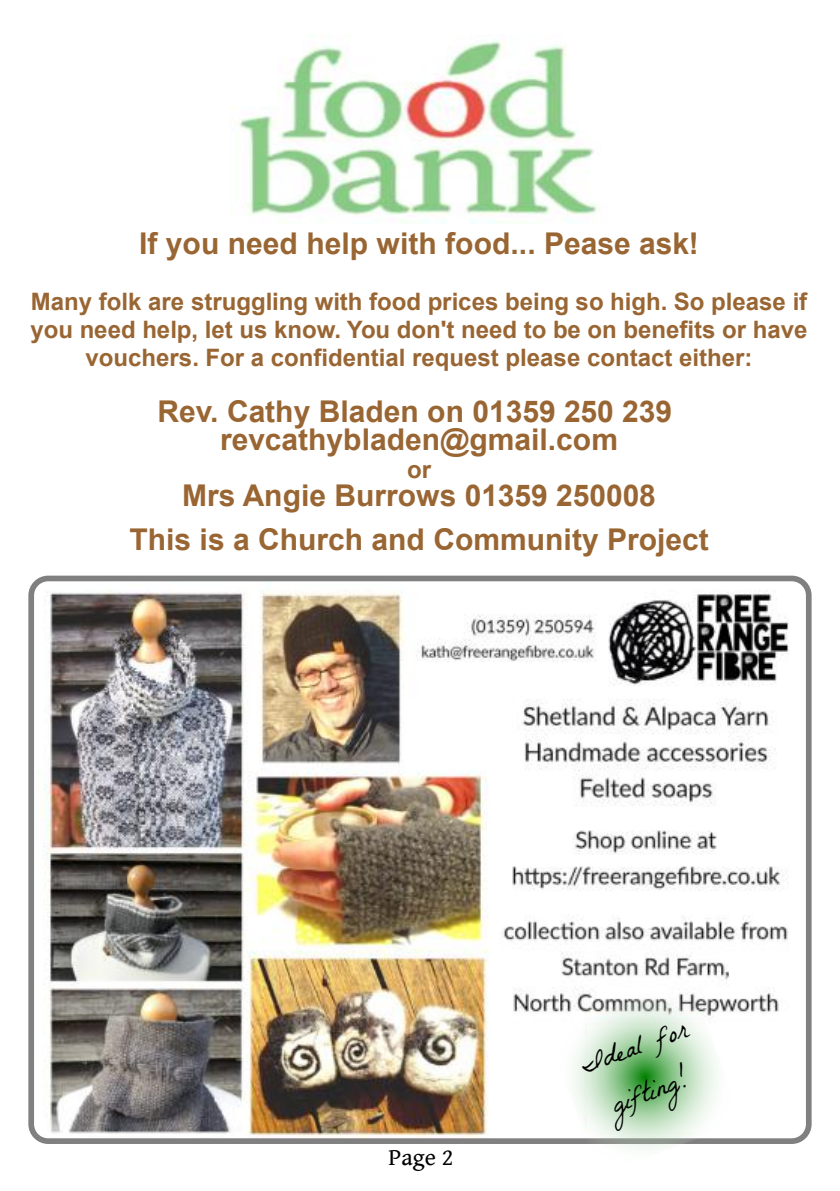
<style>
.page{position:relative;width:840px;height:1191px;background:#fff}
.page>*{position:absolute;margin:0;border:0;box-sizing:border-box;transform-origin:0 0}
.t1{font:700 30px/28.2px "Arial";color:#963;text-align:center}
.t2{font:28px/46.8px "La Belle Aurore";color:#000;text-align:center}
.t3{font:700 24px/27.8px "Arial";color:#963;text-align:center}
.t4{font:24px "Gentium Book Basic";color:#000}
</style>
<div class="page">
<img style="left:31px;top:578px;width:777px;height:563px;border-radius:17px">
<div style="left:28px;top:575px;width:783px;height:569px;border:6px solid #808080;border-radius:17px"></div>
<svg style="left:546px;top:978px;width:196px;height:170px"></svg>
<img style="left:230px;top:40px;width:369px;height:183px">
<p class="t1" style="left:139px;top:230px;width:561px">If you need help with food... Pease ask!</p>
<p class="t3" style="left:30px;top:288px;width:778px">Many folk are struggling with food prices being so high. So please if you need help, let us know. You don't need to be on benefits or have vouchers. For a confidential request please contact either:</p>
<p class="t1" style="left:157px;top:397px;width:516px">Rev. Cathy Bladen on 01359 250 239 revcathybladen@gmail.com</p>
<p class="t3" style="left:407px;top:456px;width:25px">or</p>
<p class="t1" style="left:129px;top:473px;width:580px;line-height:44px">Mrs Angie Burrows 01359 250008<br>This is a Church and Community Project</p>
<p class="t4" style="left:388px;top:1144px;width:66px">Page 2</p>
<p class="t2" style="left:573px;top:1043px;width:113px;rotate:-20deg">Ideal for gifting!</p>
</div>
